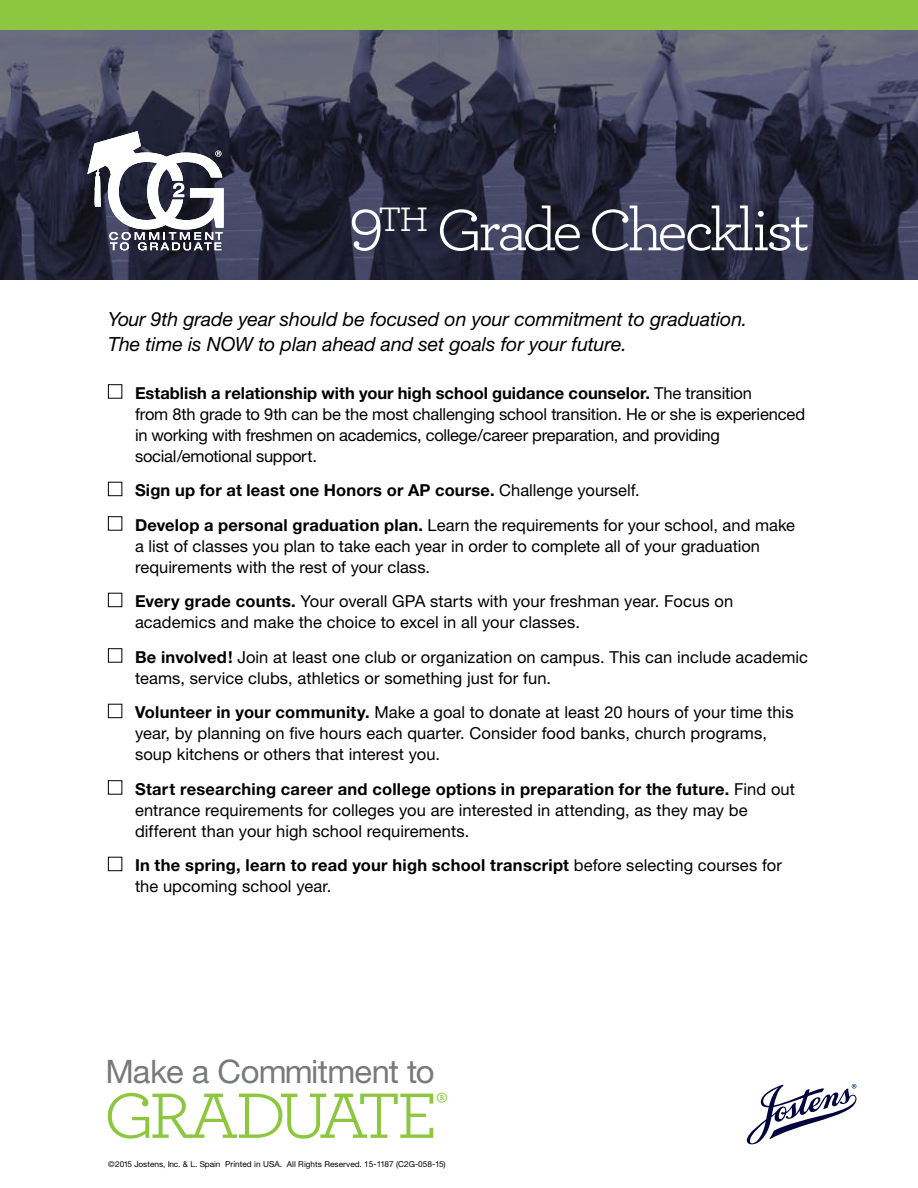
<style>
.page{position:relative;width:918px;height:1188px;background:#fff}
.page>*{position:absolute;margin:0;border:0;box-sizing:border-box;transform-origin:0 0}
.t1{font:67.2px "Archer";letter-spacing:-.095em;color:#8dc63f;scale:1.04 1}
.t2{font:61.05px "Archer";letter-spacing:-.07em;color:#fff;scale:1.04 1}
.t3{font:32.4px "Helvetica Neue";letter-spacing:-.03em;color:#77797b}
.t4{font:28.05px "Archer";color:#8dc63f;scale:1.04 1}
.t5{font:italic 19.5px/25.5px "Helvetica Neue";letter-spacing:-.005em;color:#000}
.t6{font:16.5px/21px "Helvetica Neue";letter-spacing:.005em;color:#000}
.t7{font:16.5px/21px "Helvetica Neue";letter-spacing:-.015em;color:#000}
.t8{font:700 16.5px/34.5px "Helvetica Neue";letter-spacing:.01em;color:#000}
.t9{font:8.1px "Helvetica Neue";letter-spacing:.005em;color:#000}
.s1{font-weight:700}
.s2{font-weight:400}
.s3{font-size:8.25px}
</style>
<div class="page">
<img style="left:0;top:29px;width:918px;height:251px">
<div style="left:0;top:0;width:918px;height:29px;background:#8dc63f"></div>
<div style="left:108px;top:384px;width:14px;height:15px;border:1px solid #000"></div>
<div style="left:108px;top:482px;width:14px;height:14px;border:1px solid #000"></div>
<div style="left:108px;top:516px;width:14px;height:15px;border:1px solid #000"></div>
<div style="left:108px;top:593px;width:14px;height:14px;border:1px solid #000"></div>
<div style="left:108px;top:648px;width:14px;height:15px;border:1px solid #000"></div>
<div style="left:108px;top:704px;width:14px;height:14px;border:1px solid #000"></div>
<div style="left:108px;top:780px;width:14px;height:15px;border:1px solid #000"></div>
<div style="left:108px;top:857px;width:14px;height:14px;border:1px solid #000"></div>
<svg style="left:87px;top:131px;width:137px;height:119px"></svg>
<svg style="left:747px;top:1084px;width:109px;height:60px"></svg>
<h2 class="t2" style="left:348px;top:188px;width:446px">9<sup>TH</sup> Grade Checklist</h2>
<p class="t5" style="left:108px;top:306px;width:641px">Your 9th grade year should be focused on your commitment to graduation.<br>The time is NOW to plan ahead and set goals for your future.</p>
<p class="t7" style="left:135px;top:382px;width:672px"><span class="s1">Establish a relationship with your high school guidance counselor.</span> The transition<br>from 8th grade to 9th can be the most challenging school transition. He or she is experienced in working with freshmen on academics, college/career preparation, and providing social/emotional support.</p>
<p class="t8" style="left:135px;top:473px;width:662px">Sign up for at least one Honors or AP course. <span class="s2">Challenge yourself.<br></span>Develop a personal graduation plan. <span class="s2">Learn the requirements for your school, and make</span></p>
<p class="t6" style="left:135px;top:535px;width:627px">a list of classes you plan to take each year in order to complete all of your graduation requirements with the rest of your class.</p>
<p class="t6" style="left:135px;top:590px;width:600px"><span class="s1">Every grade counts.</span> Your overall GPA starts with your freshman year. Focus on academics and make the choice to excel in all your classes.</p>
<p class="t6" style="left:135px;top:646px;width:675px"><span class="s1">Be involved!</span> Join at least one club or organization on campus. This can include academic teams, service clubs, athletics or something just for fun.</p>
<p class="t6" style="left:135px;top:701px;width:660px"><span class="s1">Volunteer in your community.</span> Make a goal to donate at least 20 hours of your time this year, by planning on five hours each quarter. Consider food banks, church programs, soup kitchens or others that interest you.</p>
<p class="t6" style="left:135px;top:778px;width:662px"><span class="s1">Start researching career and college options in preparation for the future.</span> Find out entrance requirements for colleges you are interested in attending, as they may be different than your high school requirements.</p>
<p class="t8" style="left:135px;top:854px;width:648px;line-height:21px">In the spring, learn to read your high school transcript <span class="s2">before selecting courses for the upcoming school year.</span></p>
<h3 class="t3" style="left:106px;top:1052px;width:331px">Make a Commitment to</h3>
<h1 class="t1" style="left:104px;top:1069px;width:323px">GRADUATE</h1>
<h3 class="t4" style="left:436px;top:1084px;width:12px">®</h3>
<p class="t9" style="left:108px;top:1160px;width:339px">©2015 Jostens, Inc. &amp; L. Spain <span class="s3">Printed in USA.</span> All Rights Reserved. <span class="s3">15-1187 (C2G-058-15)</span></p>
</div>
